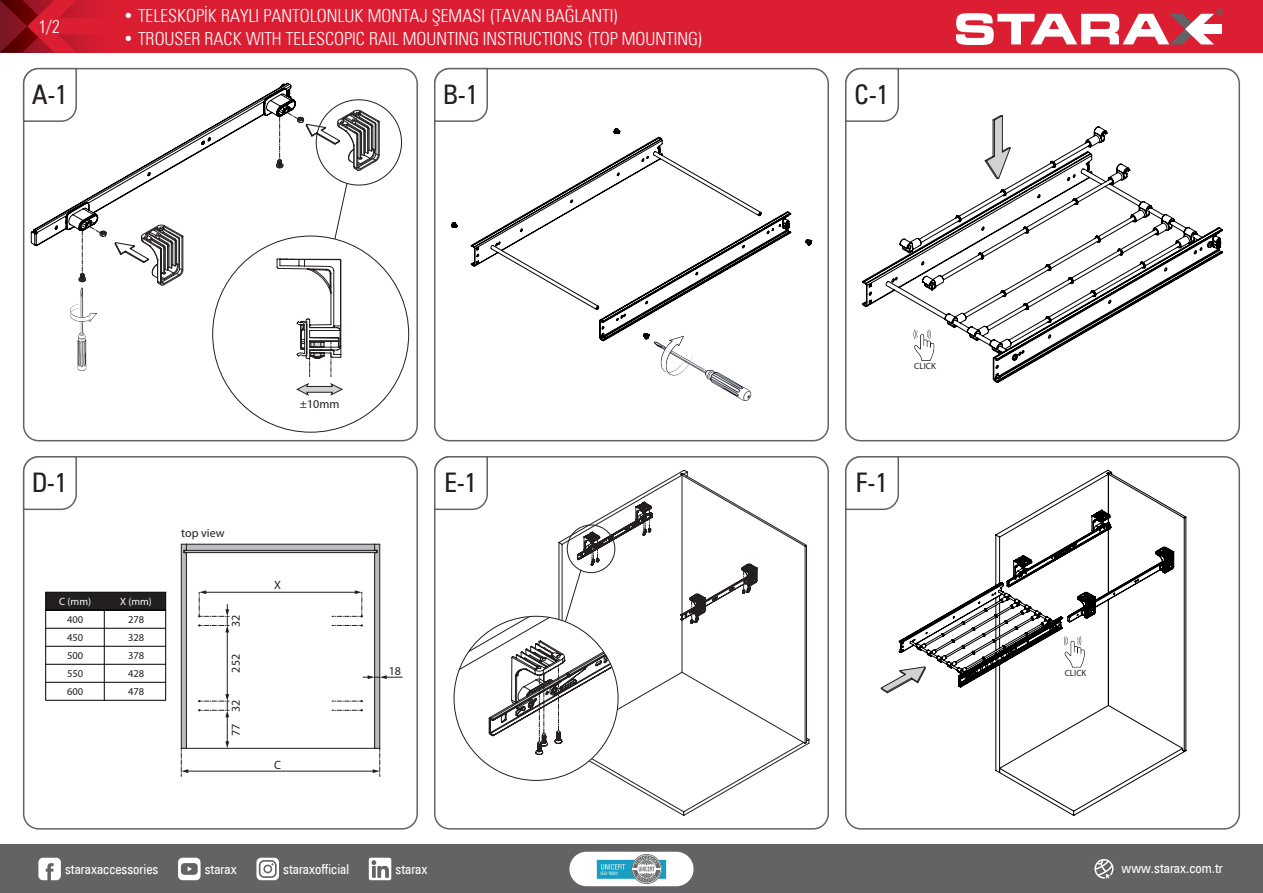
<style>
.page{position:relative;width:1263px;height:893px;background:#fff}
.page>*{position:absolute;margin:0;border:0;box-sizing:border-box;transform-origin:0 0}
.t1{font:condensed 27px "Zurich BT";color:#231f20}
.t2{font:300 condensed 18px "Zurich BT";color:#fff}
.t3{font:condensed 13.65px "Zurich BT";color:#fff}
.t4{font:12px "Myriad Pro";color:#231f20}
.t5{font:10.5px/18px "Myriad Pro";color:#231f20;text-align:justify}
.t6{font:10.5px "Myriad Pro";color:#fff}
.t7{font:9px "Myriad Pro";color:#231f20}
.t8{font:4.65px "Trebuchet MS";color:#fff}
</style>
<div class="page">
<div style="left:0;top:0;width:247px;height:52px;background:#db1d32"></div>
<svg style="left:0;top:0;width:197px;height:53px"></svg>
<div style="left:241px;top:0;width:1022px;height:52px;background:#dc1e33"></div>
<div style="left:0;top:844px;width:1263px;height:48px;background:#636366"></div>
<div style="left:569px;top:851px;width:125px;height:35px;background:#fff;border-radius:17px"></div>
<svg style="left:956px;top:7px;width:267px;height:38px"></svg>
<svg style="left:38px;top:857px;width:23px;height:23px"></svg>
<svg style="left:178px;top:857px;width:23px;height:23px"></svg>
<svg style="left:256px;top:857px;width:23px;height:23px"></svg>
<svg style="left:1094px;top:859px;width:20px;height:20px"></svg>
<svg style="left:369px;top:857px;width:22px;height:23px"></svg>
<svg style="left:632px;top:854px;width:30px;height:30px"></svg>
<svg style="left:633px;top:854px;width:28px;height:29px"></svg>
<svg style="left:633px;top:855px;width:27px;height:27px"></svg>
<svg style="left:597px;top:856px;width:69px;height:25px"></svg>
<svg style="left:558px;top:469px;width:251px;height:346px"></svg>
<svg style="left:592px;top:539px;width:6px;height:22px"></svg>
<svg style="left:644px;top:509px;width:6px;height:22px"></svg>
<div style="left:567px;top:524px;width:48px;height:49px;border:1px solid #231f20;border-radius:50%"></div>
<svg style="left:691px;top:600px;width:6px;height:19px"></svg>
<svg style="left:743px;top:571px;width:6px;height:18px"></svg>
<svg style="left:454px;top:569px;width:164px;height:211px"></svg>
<svg style="left:297px;top:383px;width:46px;height:12px"></svg>
<div style="left:46px;top:592px;width:120px;height:18px;background:#231f20;border:1px solid #000001"></div>
<hr style="left:46px;top:646px;width:120px;height:1px;background:#000001">
<hr style="left:46px;top:664px;width:120px;height:1px;background:#000001">
<hr style="left:46px;top:682px;width:120px;height:1px;background:#000001">
<hr style="left:46px;top:628px;width:120px;height:1px;background:#000001">
<hr style="left:46px;top:610px;width:120px;height:1px;background:#000001">
<hr style="left:104px;top:610px;width:1px;height:90px;background:#000001">
<div style="left:181px;top:544px;width:5px;height:204px;background:#bcbdc0"></div>
<div style="left:375px;top:544px;width:5px;height:204px;background:#bcbdc0"></div>
<svg style="left:187px;top:545px;width:187px;height:7px"></svg>
<hr style="left:184px;top:552px;width:193px;height:1px;background:#231f20">
<hr style="left:184px;top:550px;width:193px;height:1px;background:#231f20">
<hr style="left:379px;top:544px;width:1px;height:204px;background:#231f20">
<hr style="left:374px;top:552px;width:1px;height:196px;background:#231f20">
<svg style="left:374px;top:544px;width:6px;height:9px"></svg>
<hr style="left:186px;top:748px;width:189px;height:1px;background:#231f20">
<hr style="left:186px;top:544px;width:189px;height:1px;background:#231f20">
<hr style="left:181px;top:544px;width:1px;height:204px;background:#231f20">
<hr style="left:186px;top:552px;width:1px;height:196px;background:#231f20">
<svg style="left:181px;top:544px;width:6px;height:9px"></svg>
<svg style="left:332px;top:709px;width:31px;height:2px"></svg>
<svg style="left:332px;top:700px;width:31px;height:2px"></svg>
<svg style="left:332px;top:624px;width:31px;height:2px"></svg>
<hr style="left:227px;top:631px;width:1px;height:64px;background:#231f20">
<hr style="left:205px;top:592px;width:151px;height:1px;background:#231f20">
<svg style="left:332px;top:590px;width:31px;height:27px"></svg>
<svg style="left:198px;top:590px;width:31px;height:42px"></svg>
<svg style="left:198px;top:694px;width:31px;height:54px"></svg>
<hr style="left:187px;top:770px;width:187px;height:1px;background:#231f20">
<svg style="left:181px;top:748px;width:7px;height:28px"></svg>
<svg style="left:373px;top:748px;width:7px;height:28px"></svg>
<svg style="left:363px;top:675px;width:39px;height:4px"></svg>
<svg style="left:451px;top:128px;width:361px;height:213px"></svg>
<svg style="left:22px;top:67px;width:358px;height:310px"></svg>
<div style="left:434px;top:68px;width:395px;height:373px;border:2px solid #636366;border-radius:15px"></div>
<svg style="left:434px;top:67px;width:55px;height:56px"></svg>
<div style="left:845px;top:68px;width:395px;height:373px;border:2px solid #636366;border-radius:15px"></div>
<svg style="left:845px;top:67px;width:55px;height:56px"></svg>
<div style="left:23px;top:456px;width:395px;height:373px;border:2px solid #636366;border-radius:15px"></div>
<svg style="left:22px;top:456px;width:56px;height:55px"></svg>
<div style="left:434px;top:456px;width:395px;height:373px;border:2px solid #636366;border-radius:15px"></div>
<svg style="left:434px;top:456px;width:55px;height:55px"></svg>
<div style="left:845px;top:456px;width:395px;height:373px;border:2px solid #636366;border-radius:15px"></div>
<svg style="left:845px;top:456px;width:55px;height:55px"></svg>
<svg style="left:862px;top:126px;width:361px;height:257px"></svg>
<svg style="left:984px;top:115px;width:27px;height:64px"></svg>
<svg style="left:880px;top:677px;width:19px;height:16px"></svg>
<img style="left:654px;top:335px;width:99px;height:66px">
<svg style="left:899px;top:469px;width:287px;height:346px"></svg>
<p class="t2" style="left:38px;top:16px;width:23px">1/2</p>
<p class="t2" style="left:123px;top:5px;width:497px">• TELESKOPİK RAYLI PANTOLONLUK MONTAJ ŞEMASI (TAVAN BAĞLANTI)</p>
<p class="t2" style="left:123px;top:27px;width:581px">• TROUSER RACK WITH TELESCOPIC RAIL MOUNTING INSTRUCTIONS (TOP MOUNTING)</p>
<h1 class="t1" style="left:32px;top:78px;width:38px">A-1</h1>
<h1 class="t1" style="left:443px;top:78px;width:37px">B-1</h1>
<h1 class="t1" style="left:855px;top:78px;width:36px">C-1</h1>
<p class="t4" style="left:300px;top:396px;width:41px">±10mm</p>
<h1 class="t1" style="left:32px;top:466px;width:37px">D-1</h1>
<h1 class="t1" style="left:445px;top:466px;width:34px">E-1</h1>
<h1 class="t1" style="left:856px;top:466px;width:34px">F-1</h1>
<p class="t4" style="left:181px;top:525px;width:45px">top view</p>
<p class="t4" style="left:274px;top:577px;width:8px">X</p>
<p class="t7" style="left:914px;top:361px;width:23px">CLICK</p>
<p class="t6" style="left:59px;top:595px;width:33px">C (mm)</p>
<p class="t5" style="left:67px;top:610px;width:18px">400<br>450<br>500<br>550<br>600</p>
<p class="t6" style="left:120px;top:595px;width:33px">X (mm)</p>
<p class="t5" style="left:128px;top:610px;width:18px">278<br>328<br>378<br>428<br>478</p>
<p class="t4" style="left:228px;top:627px;width:14px;rotate:-90deg">32</p>
<p class="t4" style="left:228px;top:672px;width:20px;rotate:-90deg">252</p>
<p class="t4" style="left:228px;top:736px;width:38px;rotate:-90deg">77 32</p>
<p class="t4" style="left:274px;top:757px;width:8px">C</p>
<p class="t4" style="left:389px;top:663px;width:14px">18</p>
<p class="t7" style="left:1065px;top:667px;width:23px">CLICK</p>
<p class="t3" style="left:65px;top:861px;width:95px">staraxaccessories</p>
<p class="t3" style="left:205px;top:861px;width:33px">starax</p>
<p class="t3" style="left:283px;top:861px;width:67px">staraxofficial</p>
<p class="t3" style="left:396px;top:861px;width:33px">starax</p>
<p class="t3" style="left:1122px;top:860px;width:103px">www.starax.com.tr</p>
<p class="t8" style="left:601px;top:871px;width:19px">ISO 9001</p>
</div>
